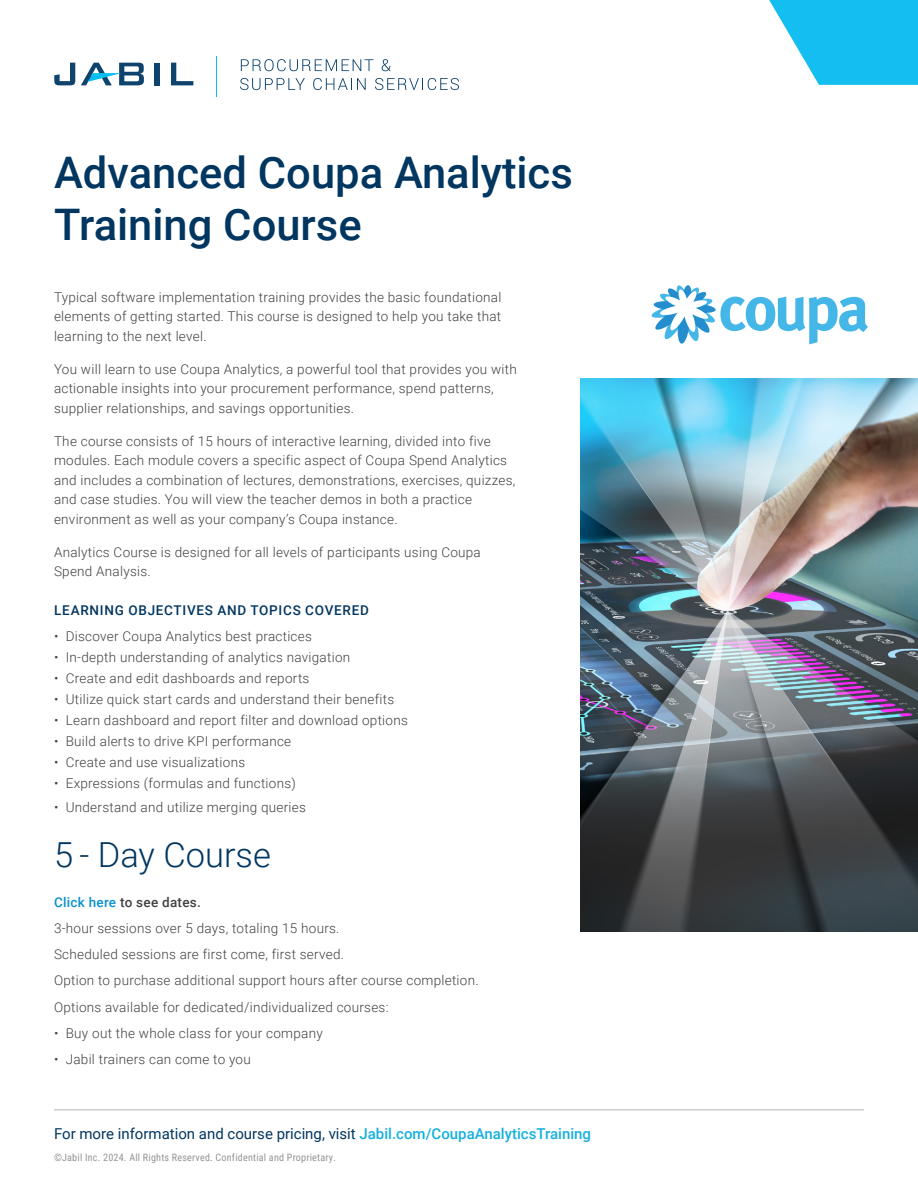
<style>
.page{position:relative;width:918px;height:1188px;background:#fff}
.page>*{position:absolute;margin:0;border:0;box-sizing:border-box;transform-origin:0 0}
.t1{font:500 43.5px/52.2px "Roboto";color:#003660}
.t2{font:300 34.5px "Roboto";color:#003660}
.t3{font:15px "Roboto";color:#003660}
.t4{font:300 13.5px/19.5px "Roboto";letter-spacing:.02em;color:#414042}
.t5{font:500 13.5px "Roboto";letter-spacing:.055em;color:#003660}
.t6{font:10.2px "Roboto Condensed";letter-spacing:.02em;color:#939598}
.s1{font-weight:500;color:#0991d0}
.s2{font-weight:500}
.s3{font-weight:500;color:#16b0df}
</style>
<div class="page">
<img style="left:580px;top:379px;width:338px;height:553px">
<svg style="left:652px;top:285px;width:216px;height:59px"></svg>
<svg style="left:769px;top:0;width:149px;height:85px"></svg>
<svg style="left:54px;top:63px;width:21px;height:22px"></svg>
<div style="left:154px;top:63px;width:5px;height:22px;background:#0e436d"></div>
<svg style="left:171px;top:63px;width:22px;height:22px"></svg>
<svg style="left:81px;top:63px;width:63px;height:22px"></svg>
<svg style="left:241px;top:59px;width:133px;height:12px"></svg>
<svg style="left:382px;top:59px;width:9px;height:12px"></svg>
<svg style="left:240px;top:78px;width:65px;height:12px"></svg>
<svg style="left:313px;top:78px;width:53px;height:12px"></svg>
<svg style="left:375px;top:78px;width:84px;height:12px"></svg>
<hr style="left:216px;top:56px;width:1px;height:41px;background:#00c1f1">
<hr style="left:54px;top:1109px;width:810px;height:1px;background:#b1b4b6">
<h1 class="t1" style="left:54px;top:144px;width:520px">Advanced Coupa Analytics<br>Training Course</h1>
<p class="t4" style="left:54px;top:287px;width:449px;text-align:justify">Typical software implementation training provides the basic foundational elements of getting started. This course is designed to help you take that learning to the next level.</p>
<p class="t4" style="left:54px;top:359px;width:464px">You will learn to use Coupa Analytics, a powerful tool that provides you with actionable insights into your procurement performance, spend patterns, supplier relationships, and savings opportunities.</p>
<p class="t4" style="left:54px;top:431px;width:463px">The course consists of 15 hours of interactive learning, divided into five modules. Each module covers a specific aspect of Coupa Spend Analytics and includes a combination of lectures, demonstrations, exercises, quizzes, and case studies. You will view the teacher demos in both a practice environment as well as your company’s Coupa instance.</p>
<p class="t4" style="left:54px;top:542px;width:428px">Analytics Course is designed for all levels of participants using Coupa<br>Spend Analysis.</p>
<p class="t5" style="left:54px;top:601px;width:316px">LEARNING OBJECTIVES AND TOPICS COVERED</p>
<p class="t4" style="left:54px;top:626px;width:259px">• Discover Coupa Analytics best practices</p>
<p class="t4" style="left:54px;top:647px;width:298px">• In-depth understanding of analytics navigation</p>
<p class="t4" style="left:54px;top:668px;width:257px">• Create and edit dashboards and reports</p>
<p class="t4" style="left:54px;top:689px;width:342px">• Utilize quick start cards and understand their benefits</p>
<p class="t4" style="left:54px;top:710px;width:355px">• Learn dashboard and report filter and download options</p>
<p class="t4" style="left:54px;top:731px;width:239px">• Build alerts to drive KPI performance</p>
<p class="t4" style="left:54px;top:752px;width:193px">• Create and use visualizations</p>
<p class="t4" style="left:54px;top:773px;width:243px">• Expressions (formulas and functions)</p>
<p class="t4" style="left:54px;top:797px;width:253px">• Understand and utilize merging queries</p>
<h2 class="t2" style="left:54px;top:830px;width:218px">5 - Day Course</h2>
<p class="t4" style="left:54px;top:888px;width:426px;line-height:26.2px"><span class="s1">Click here</span> <span class="s2">to see dates.<br></span>3-hour sessions over 5 days, totaling 15 hours.<br>Scheduled sessions are first come, first served.<br>Option to purchase additional support hours after course completion.<br>Options available for dedicated/individualized courses:</p>
<p class="t4" style="left:54px;top:1023px;width:270px">• Buy out the whole class for your company</p>
<p class="t4" style="left:54px;top:1049px;width:198px">• Jabil trainers can come to you</p>
<p class="t3" style="left:54px;top:1123px;width:539px">For more information and course pricing, visit <span class="s3">Jabil.com/CoupaAnalyticsTraining</span></p>
<p class="t6" style="left:54px;top:1150px;width:283px">©Jabil Inc. 2024. All Rights Reserved. Confidential and Proprietary.</p>
</div>
